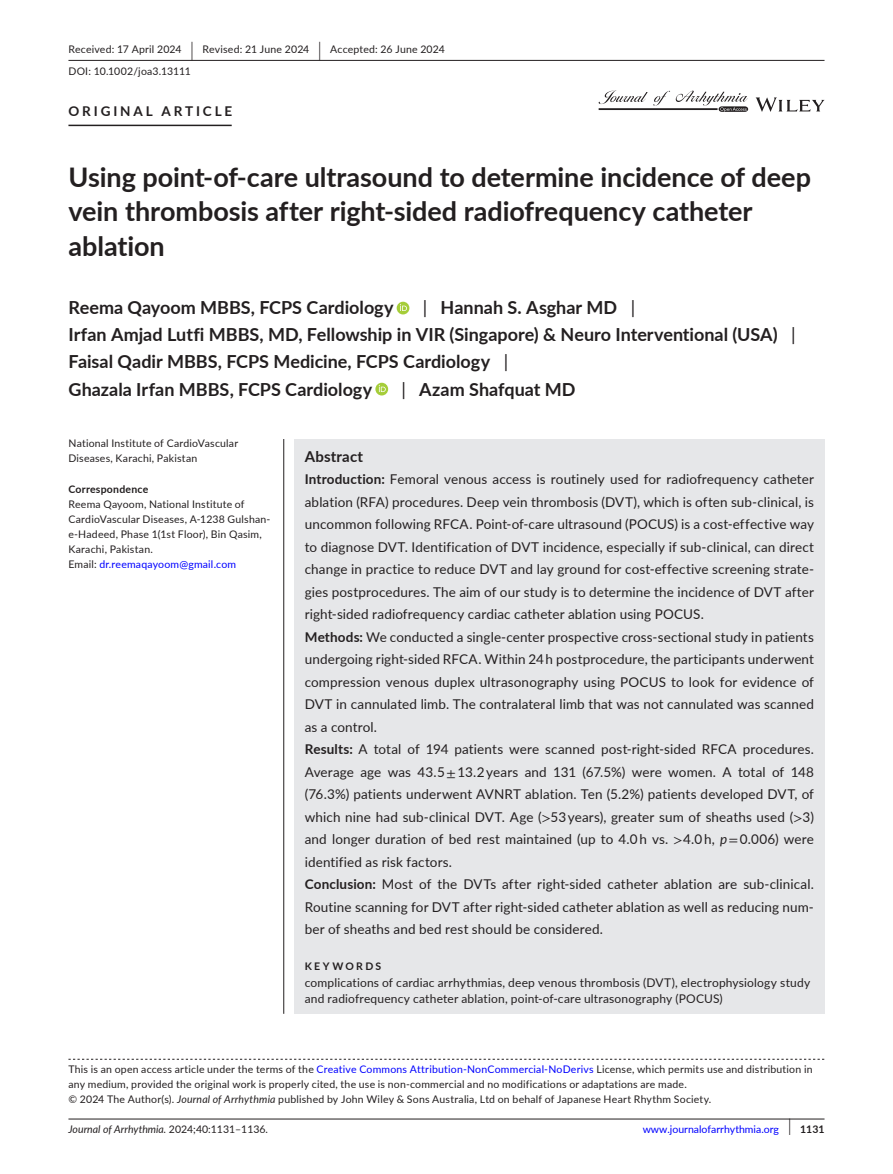
<style>
.page{position:relative;width:893px;height:1174px;background:#fff}
.page>*{position:absolute;margin:0;border:0;box-sizing:border-box;transform-origin:0 0}
.t1{font:700 27px/34.5px "Lato";letter-spacing:-.005em;color:#231f20}
.t2{font:700 18px/27px "Lato";color:#231f20}
.t3{font:700 15px "Lato";letter-spacing:.015em;color:#231f20}
.t4{font:13.5px/22.5px "Lato";letter-spacing:.01em;color:#231f20}
.t5{font:700 13.5px "Lato";letter-spacing:.215em;color:#231f20}
.t6{font:12px/16.5px "Lato";letter-spacing:.015em;color:#231f20}
.t7{font:10.5px/15px "Lato";letter-spacing:.02em;color:#231f20}
.t8{font:italic 10.5px "Lato";color:#231f20}
.t9{font:10.5px "Lato";color:#00f}
.t10{font:700 10.5px "Lato";letter-spacing:.02em;color:#231f20}
.t11{font:700 10.5px "Lato";letter-spacing:.22em;color:#231f20}
.s1{font-size:19.65px}
.s2{font-weight:400}
.s3{color:#00f}
.s4{font-weight:700}
.s5{font-family:"STIX"}
.s6{font-style:italic}
.s7{font-style:normal}
.s8{font-size:17.4px;color:#231f20}
.s9{font-weight:700;color:#231f20}
</style>
<div class="page">
<hr style="left:68px;top:1118px;width:756px;height:1px;background:#231f20">
<svg style="left:756px;top:97px;width:68px;height:15px"></svg>
<svg style="left:599px;top:91px;width:149px;height:21px"></svg>
<hr style="left:68px;top:60px;width:756px;height:1px;background:#231f20">
<hr style="left:68px;top:125px;width:164px;height:1px;background:#231f20">
<div style="left:397px;top:302px;width:12px;height:12px;background:#a5cd39;border-radius:50%"></div>
<svg style="left:400px;top:304px;width:7px;height:7px"></svg>
<div style="left:375px;top:383px;width:13px;height:12px;background:#a5cd39;border-radius:50%"></div>
<svg style="left:379px;top:385px;width:7px;height:7px"></svg>
<svg style="left:68px;top:1058px;width:756px;height:1px"></svg>
<div style="left:294px;top:439px;width:530px;height:574px;background:#e6e7e9"></div>
<hr style="left:283px;top:439px;width:1px;height:574px;background:#231f20">
<p class="t7" style="left:68px;top:38px;width:378px;line-height:21.8px">Received: 17 April 2024 <span class="s1">|</span> Revised: 21 June 2024 <span class="s1">|</span> Accepted: 26 June 2024<br>DOI: 10.1002/joa3.13111</p>
<p class="t5" style="left:68px;top:101px;width:165px">ORIGINAL ARTICLE</p>
<h1 class="t1" style="left:68px;top:159px;width:744px">Using point-of-care ultrasound to determine incidence of deep vein thrombosis after right-sided radiofrequency catheter ablation</h1>
<h2 class="t2" style="left:68px;top:294px;width:729px;text-indent:354px"><span class="s2">|</span> Hannah S. Asghar MD <span class="s2">|<br></span>Irfan Amjad Lutfi MBBS, MD, Fellowship in VIR (Singapore) &amp; Neuro Interventional (USA) <span class="s2">| </span>Faisal Qadir MBBS, FCPS Medicine, FCPS Cardiology <span class="s2">|<br></span>Ghazala Irfan MBBS, FCPS Cardiology</h2>
<h2 class="t2" style="left:68px;top:294px;width:327px">Reema Qayoom MBBS, FCPS Cardiology</h2>
<h2 class="t2" style="left:402px;top:375px;width:175px"><span class="s2">|</span> Azam Shafquat MD</h2>
<p class="t7" style="left:68px;top:436px;width:171px">National Institute of CardioVascular<br>Diseases, Karachi, Pakistan</p>
<p class="t10" style="left:68px;top:481px;width:81px">Correspondence</p>
<p class="t7" style="left:68px;top:496px;width:203px">Reema Qayoom, National Institute of CardioVascular Diseases, A-1238 Gulshan&shy;e-Hadeed, Phase 1(1st Floor), Bin Qasim, Karachi, Pakistan.<br>Email: <span class="s3">dr.reemaqayoom@gmail.com</span></p>
<p class="t3" style="left:305px;top:445px;width:60px">Abstract</p>
<p class="t4" style="left:305px;top:467px;width:511px"><span class="s4">Introduction:</span> Femoral venous access is routinely used for radiofrequency catheter ablation (RFA) procedures. Deep vein thrombosis (DVT), which is often sub-clinical, is uncommon following RFCA. Point-of-care ultrasound (POCUS) is a cost-effective way to diagnose DVT. Identification of DVT incidence, especially if sub-clinical, can direct change in practice to reduce DVT and lay ground for cost-effective screening strate&shy;gies postprocedures. The aim of our study is to determine the incidence of DVT after right-sided radiofrequency cardiac catheter ablation using POCUS.<br><span class="s4">Methods:</span> We conducted a single-center prospective cross-sectional study in patients undergoing right-sided RFCA. Within 24 h postprocedure, the participants underwent compression venous duplex ultrasonography using POCUS to look for evidence of DVT in cannulated limb. The contralateral limb that was not cannulated was scanned as a control.<br><span class="s4">Results:</span> A total of 194 patients were scanned post-right-sided RFCA procedures.<br>Average age was 43.5 <span class="s5">±</span> 13.2 years and 131 (67.5%) were women. A total of 148 (76.3%) patients underwent AVNRT ablation. Ten (5.2%) patients developed DVT, of which nine had sub-clinical DVT. Age (<span class="s5">&gt;</span>53 years), greater sum of sheaths used (<span class="s5">&gt;</span>3) and longer duration of bed rest maintained (up to 4.0 h vs. <span class="s5">&gt;</span>4.0 h, <span class="s6">p</span><span class="s5">=</span> 0.006) were identified as risk factors.<br><span class="s4">Conclusion:</span> Most of the DVTs after right-sided catheter ablation are sub-clinical.<br>Routine scanning for DVT after right-sided catheter ablation as well as reducing num&shy;ber of sheaths and bed rest should be considered.</p>
<p class="t11" style="left:305px;top:958px;width:78px">KEYWORDS</p>
<p class="t6" style="left:305px;top:973px;width:507px">complications of cardiac arrhythmias, deep venous thrombosis (DVT), electrophysiology study and radiofrequency catheter ablation, point-of-care ultrasonography (POCUS)</p>
<p class="t7" style="left:68px;top:1061px;width:746px">This is an open access article under the terms of the <span class="s3">Creative Commons Attribution-NonCommercial-NoDerivs</span> License, which permits use and distribution in any medium, provided the original work is properly cited, the use is non-commercial and no modifications or adaptations are made.<br>© 2024 The Author(s). <span class="s6">Journal of Arrhythmia</span> published by John Wiley &amp; Sons Australia, Ltd on behalf of Japanese Heart Rhythm Society.</p>
<p class="t8" style="left:68px;top:1121px;width:201px">Journal of Arrhythmia. <span class="s7">2024;40:1131–1136.</span></p>
<p class="t9" style="left:643px;top:1121px;width:183px">www.journalofarrhythmia.org <span class="s8">|</span> <span class="s9">1131</span></p>
</div>
